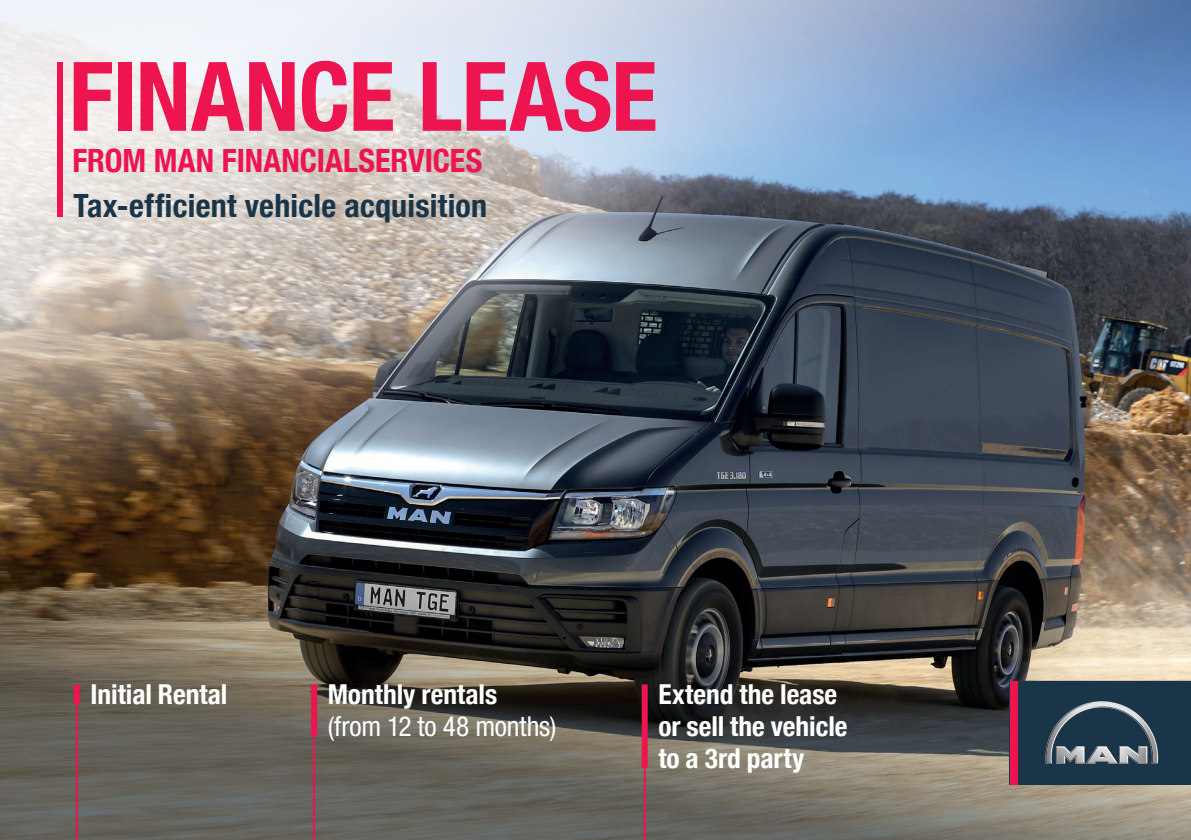
<style>
.page{position:relative;width:1191px;height:840px;background:#fff}
.page>*{position:absolute;margin:0;border:0;box-sizing:border-box;transform-origin:0 0}
.t1{font:700 condensed 96px "Helvetica Neue";letter-spacing:-.01em;color:#ed1450}
.t2{font:700 condensed 32px "Helvetica Neue";letter-spacing:.01em;color:#1a3548}
.t3{font:700 condensed 32px "Helvetica Neue";color:#ed1450}
._02_Subhead_HelvNeueRoman_22_25pt_variabl{font:700 condensed 27.4px/32px "Helvetica Neue";color:#fff}
._02_Subhead_HelvNeueRoman_22_25pt_variabl-2{font:condensed 27.4px/32px "Helvetica Neue LT Std";letter-spacing:-.005em;color:#fff}
.s1{font-family:"Helvetica Neue";font-weight:700}
</style>
<div class="page">
<svg style="left:0;top:651px;width:1191px;height:188px;background:#666258"></svg>
<img style="left:0;top:0;width:1191px;height:651px">
<div style="left:57px;top:62px;width:5px;height:155px;background:#ed1450"></div>
<hr style="left:76px;top:684px;width:2px;height:155px;background:#ed1450">
<hr style="left:313px;top:684px;width:2px;height:155px;background:#ed1450">
<hr style="left:643px;top:684px;width:2px;height:155px;background:#ed1450">
<div style="left:74px;top:684px;width:6px;height:19px;background:#ed1450"></div>
<div style="left:311px;top:684px;width:6px;height:51px;background:#ed1450"></div>
<div style="left:641px;top:684px;width:6px;height:83px;background:#ed1450"></div>
<div style="left:1009px;top:680px;width:8px;height:104px;background:#ed1450"></div>
<svg style="left:1013px;top:680px;width:178px;height:104px;background:#364557"></svg>
<p class="t1" style="left:69px;top:17px;width:590px">FINANCE LEASE</p>
<p class="t3" style="left:72px;top:134px;width:411px">FROM MAN FINANCIALSERVICES</p>
<p class="t2" style="left:73px;top:178px;width:415px">Tax-efficient vehicle acquisition</p>
<p class="_02_Subhead_HelvNeueRoman_22_25pt_variabl" style="left:91px;top:675px;width:138px">Initial Rental</p>
<p class="_02_Subhead_HelvNeueRoman_22_25pt_variabl-2" style="left:328px;top:677px;width:230px"><span class="s1">Monthly rentals </span>(from 12 to 48 months)</p>
<p class="_02_Subhead_HelvNeueRoman_22_25pt_variabl" style="left:658px;top:675px;width:191px">Extend the lease or sell the vehicle to a 3rd party</p>
</div>
